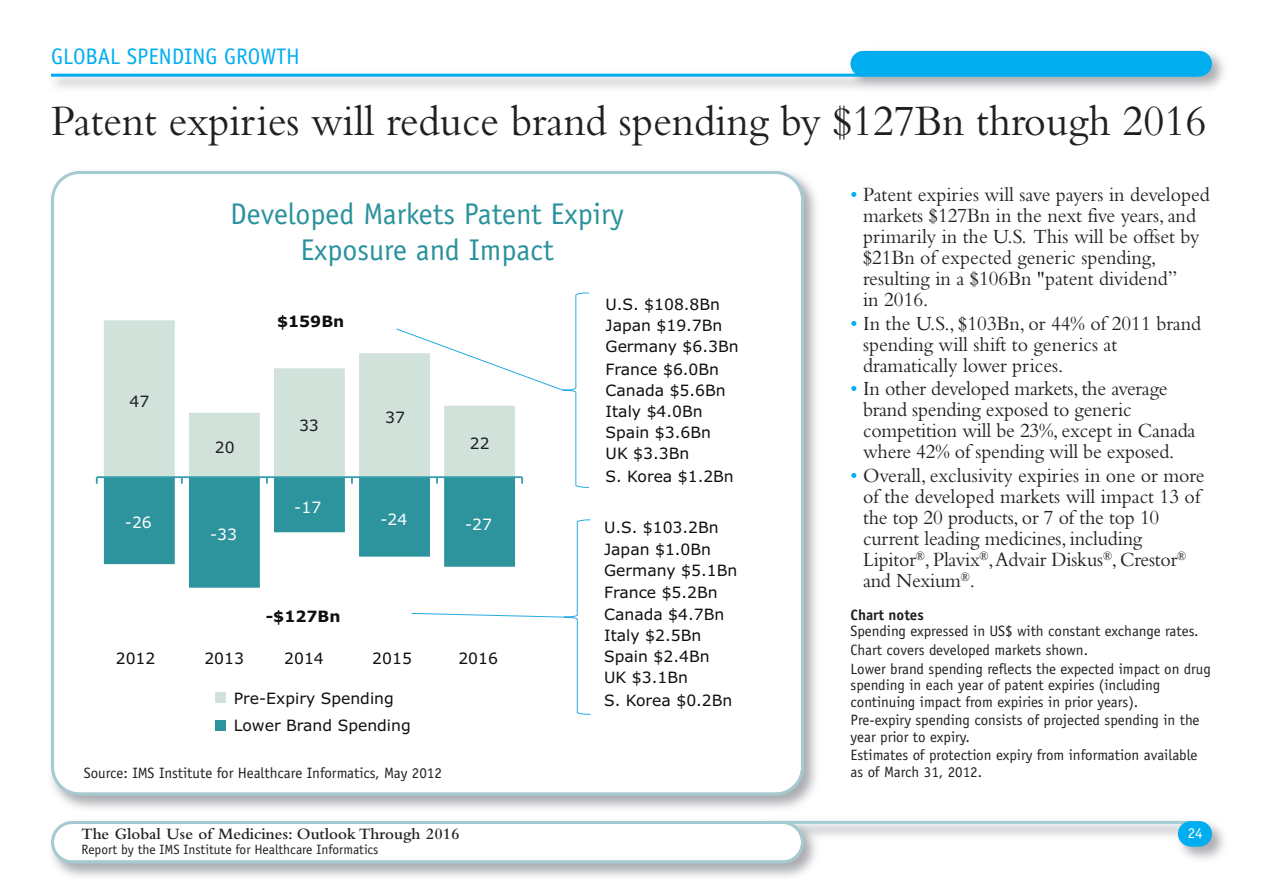
<style>
.page{position:relative;width:1263px;height:893px;background:#fff}
.page>*{position:absolute;margin:0;border:0;box-sizing:border-box;transform-origin:0 0}
.t1{font:45px "Bembo";color:#231f20;scale:.95 1}
.t2{font:30px/36px "Officina Sans";color:#2a929d;text-align:center}
.t3{font:22.5px "Officina Sans";color:#00aeef}
.t4{font:21px/21px "Bembo";color:#231f20;scale:.95 1}
.t5{font:600 16.5px "Bembo";color:#231f20}
.t6{font:15.6px/21.1px "Verdana";color:#0e100e}
.t7{font:15.6px "Verdana";color:#fff}
.t8{font:700 15.6px "Verdana";color:#0e100e}
.t9{font:15.6px "Verdana";color:#201d1e}
.t10{font:15px/16.5px "Officina Sans";color:#231f20}
.t11{font:700 15px "Officina Sans";color:#231f20}
.t12{font:15px "Officina Sans";color:#fff}
.t13{font:13.5px "Officina Sans";color:#231f20}
.s1{color:#00aeef}
</style>
<div class="page">
<svg style="left:51px;top:821px;width:753px;height:42px"></svg>
<hr style="left:766px;top:821px;width:431px;height:3px;background:#a5cad1">
<svg style="left:51px;top:171px;width:753px;height:625px"></svg>
<div style="left:1178px;top:821px;width:34px;height:26px;background:#00aeef;border-radius:13px"></div>
<img style="left:51px;top:50px;width:1173px;height:39px">
<div style="left:850px;top:51px;width:362px;height:25px;background:#00aeef;border-radius:13px"></div>
<hr style="left:51px;top:74px;width:1147px;height:3px;background:#00aeef">
<svg style="left:104px;top:320px;width:291px;height:156px;fill:#d1e2da"></svg>
<svg style="left:104px;top:478px;width:411px;height:110px;fill:#2d939d"></svg>
<hr style="left:97px;top:476px;width:425px;height:2px;background:#349eae">
<svg style="left:96px;top:477px;width:2px;height:7px"></svg>
<svg style="left:181px;top:478px;width:2px;height:6px"></svg>
<svg style="left:266px;top:478px;width:2px;height:6px"></svg>
<svg style="left:351px;top:478px;width:2px;height:6px"></svg>
<div style="left:215px;top:692px;width:11px;height:11px;background:#d1e2da"></div>
<div style="left:215px;top:720px;width:11px;height:11px;background:#2d939d"></div>
<svg style="left:411px;top:519px;width:180px;height:196px"></svg>
<svg style="left:395px;top:292px;width:195px;height:196px"></svg>
<p class="t3" style="left:51px;top:48px;width:250px">GLOBAL SPENDING GROWTH</p>
<h1 class="t1" style="left:51px;top:106px;width:1217px">Patent expiries will reduce brand spending by $127Bn through 2016</h1>
<h2 class="t2" style="left:230px;top:198px;width:395px">Developed Markets Patent Expiry<br>Exposure and Impact</h2>
<p class="t9" style="left:130px;top:391px;width:21px">47</p>
<p class="t7" style="left:125px;top:513px;width:28px">-26</p>
<p class="t8" style="left:277px;top:312px;width:69px">$159Bn</p>
<p class="t9" style="left:215px;top:437px;width:21px">20</p>
<p class="t7" style="left:210px;top:525px;width:28px">-33</p>
<p class="t9" style="left:299px;top:415px;width:21px">33</p>
<p class="t7" style="left:294px;top:497px;width:28px">-17</p>
<p class="t8" style="left:266px;top:606px;width:76px">-$127Bn</p>
<p class="t9" style="left:385px;top:407px;width:21px">37</p>
<p class="t9" style="left:470px;top:434px;width:21px">22</p>
<p class="t7" style="left:380px;top:509px;width:28px">-24</p>
<p class="t7" style="left:465px;top:514px;width:28px">-27</p>
<p class="t6" style="left:116px;top:648px;width:41px">2012</p>
<p class="t6" style="left:204px;top:648px;width:41px">2013</p>
<p class="t6" style="left:284px;top:648px;width:41px">2014</p>
<p class="t6" style="left:372px;top:648px;width:41px">2015</p>
<p class="t6" style="left:458px;top:648px;width:41px">2016</p>
<p class="t6" style="left:234px;top:684px;width:179px;line-height:27.9px">Pre-Expiry Spending<br>Lower Brand Spending</p>
<p class="t10" style="left:84px;top:766px;width:360px">Source: IMS Institute for Healthcare Informatics, May 2012</p>
<p class="t6" style="left:606px;top:294px;width:135px">U.S. $108.8Bn<br>Japan $19.7Bn<br>Germany $6.3Bn</p>
<p class="t6" style="left:606px;top:359px;width:122px">France $6.0Bn<br>Canada $5.6Bn<br>Italy $4.0Bn<br>Spain $3.6Bn<br>UK $3.3Bn</p>
<p class="t6" style="left:606px;top:466px;width:130px">S. Korea $1.2Bn</p>
<p class="t6" style="left:604px;top:517px;width:135px">U.S. $103.2Bn<br>Japan $1.0Bn<br>Germany $5.1Bn</p>
<p class="t6" style="left:604px;top:582px;width:122px">France $5.2Bn<br>Canada $4.7Bn<br>Italy $2.5Bn<br>Spain $2.4Bn<br>UK $3.1Bn</p>
<p class="t6" style="left:604px;top:690px;width:130px">S. Korea $0.2Bn</p>
<p class="t4" style="left:863px;top:186px;width:366px;text-indent:-13px"><span class="s1">•</span> Patent expiries will save payers in developed markets $127Bn in the next five years, and primarily in the U.S. This will be offset by $21Bn of expected generic spending, resulting in a $106Bn "patent dividend”<br>in 2016.</p>
<p class="t4" style="left:863px;top:315px;width:357px;text-indent:-13px"><span class="s1">•</span> In the U.S., $103Bn, or 44% of 2011 brand spending will shift to generics at dramatically lower prices.</p>
<p class="t4" style="left:863px;top:380px;width:351px;text-indent:-13px"><span class="s1">•</span> In other developed markets, the average brand spending exposed to generic competition will be 23%, except in Canada where 42% of spending will be exposed.</p>
<p class="t4" style="left:863px;top:467px;width:361px;text-indent:-13px"><span class="s1">•</span> Overall, exclusivity expiries in one or more of the developed markets will impact 13 of the top 20 products, or 7 of the top 10 current leading medicines, including Lipitor<sup>®</sup>, Plavix<sup>®</sup>,Advair Diskus<sup>®</sup>, Crestor<sup>® </sup>and Nexium<sup>®</sup>.</p>
<p class="t11" style="left:850px;top:609px;width:75px">Chart notes</p>
<p class="t10" style="left:850px;top:623px;width:362px;line-height:18.6px">Spending expressed in US$ with constant exchange rates.<br>Chart covers developed markets shown.<br>Lower brand spending reflects the expected impact on drug</p>
<p class="t10" style="left:850px;top:678px;width:311px">spending in each year of patent expiries (including continuing impact from expiries in prior years).</p>
<p class="t10" style="left:850px;top:713px;width:351px">Pre-expiry spending consists of projected spending in the year prior to expiry.</p>
<p class="t10" style="left:850px;top:748px;width:349px">Estimates of protection expiry from information available as of March 31, 2012.</p>
<p class="t5" style="left:81px;top:828px;width:380px">The Global Use of Medicines: Outlook Through 2016</p>
<p class="t12" style="left:1188px;top:827px;width:16px">24</p>
<p class="t13" style="left:81px;top:845px;width:299px">Report by the IMS Institute for Healthcare Informatics</p>
</div>
